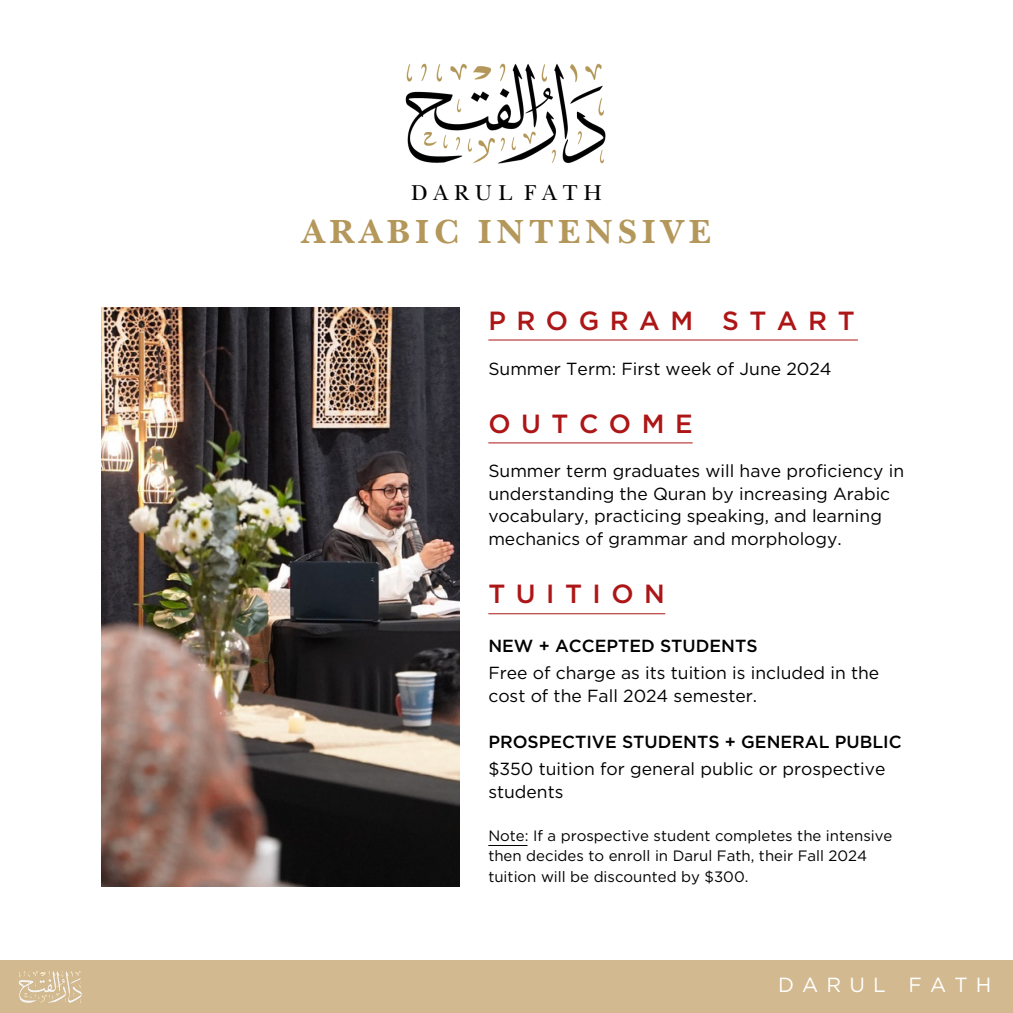
<style>
.page{position:relative;width:1013px;height:1013px;background:#fff}
.page>*{position:absolute;margin:0;border:0;box-sizing:border-box;transform-origin:0 0}
.t1{font:700 35px "New Baskerville ITC Pro";letter-spacing:.15em;color:#b4975a}
.t2{font:500 26.25px "Gotham";letter-spacing:.4em;color:#ad1616}
.t3{font:22.5px "New Baskerville";letter-spacing:.26em;color:#000}
.t4{font:20.5px "Gotham";letter-spacing:.4em;color:#fff}
.t5{font:17.5px/22.5px "Gotham";color:#000}
.t6{font:500 17.5px "Gotham";color:#000}
.t7{font:15px/20.6px "Gotham";color:#000}
</style>
<div class="page">
<div style="left:0;top:960px;width:1012px;height:52px;background:#d2b98f"></div>
<img style="left:18px;top:971px;width:64px;height:32px">
<img style="left:405px;top:63px;width:201px;height:101px">
<img style="left:101px;top:307px;width:358px;height:579px">
<hr style="left:488px;top:339px;width:369px;height:1px;background:#ad1616">
<hr style="left:488px;top:613px;width:177px;height:1px;background:#ad1616">
<hr style="left:488px;top:845px;width:39px;height:1px;background:#000">
<hr style="left:488px;top:442px;width:204px;height:1px;background:#ad1616">
<h2 class="t3" style="left:411px;top:180px;width:192px">DARUL FATH</h2>
<p class="t1" style="left:302px;top:219px;width:410px">ARABIC INTENSIVE</p>
<h6 class="t2" style="left:488px;top:309px;width:368px">PROGRAM START</h6>
<h6 class="t5" style="left:488px;top:358px;width:345px">Summer Term: First week of June 2024</h6>
<p class="t2" style="left:488px;top:411px;width:206px">OUTCOME</p>
<h4 class="t5" style="left:488px;top:461px;width:417px">Summer term graduates will have proficiency in understanding the Quran by increasing Arabic vocabulary, practicing speaking, and learning mechanics of grammar and morphology.</h4>
<h2 class="t2" style="left:488px;top:582px;width:178px">TUITION</h2>
<h2 class="t6" style="left:488px;top:638px;width:271px">NEW + ACCEPTED STUDENTS</h2>
<h6 class="t5" style="left:488px;top:663px;width:392px">Free of charge as its tuition is included in the cost of the Fall 2024 semester.</h6>
<h5 class="t6" style="left:488px;top:734px;width:415px">PROSPECTIVE STUDENTS + GENERAL PUBLIC</h5>
<h5 class="t5" style="left:488px;top:758px;width:398px">$350 tuition for general public or prospective students</h5>
<p class="t7" style="left:488px;top:826px;width:405px">Note: If a prospective student completes the intensive then decides to enroll in Darul Fath, their Fall 2024 tuition will be discounted by $300.</p>
<h3 class="t4" style="left:778px;top:975px;width:215px">DARUL FATH</h3>
</div>
